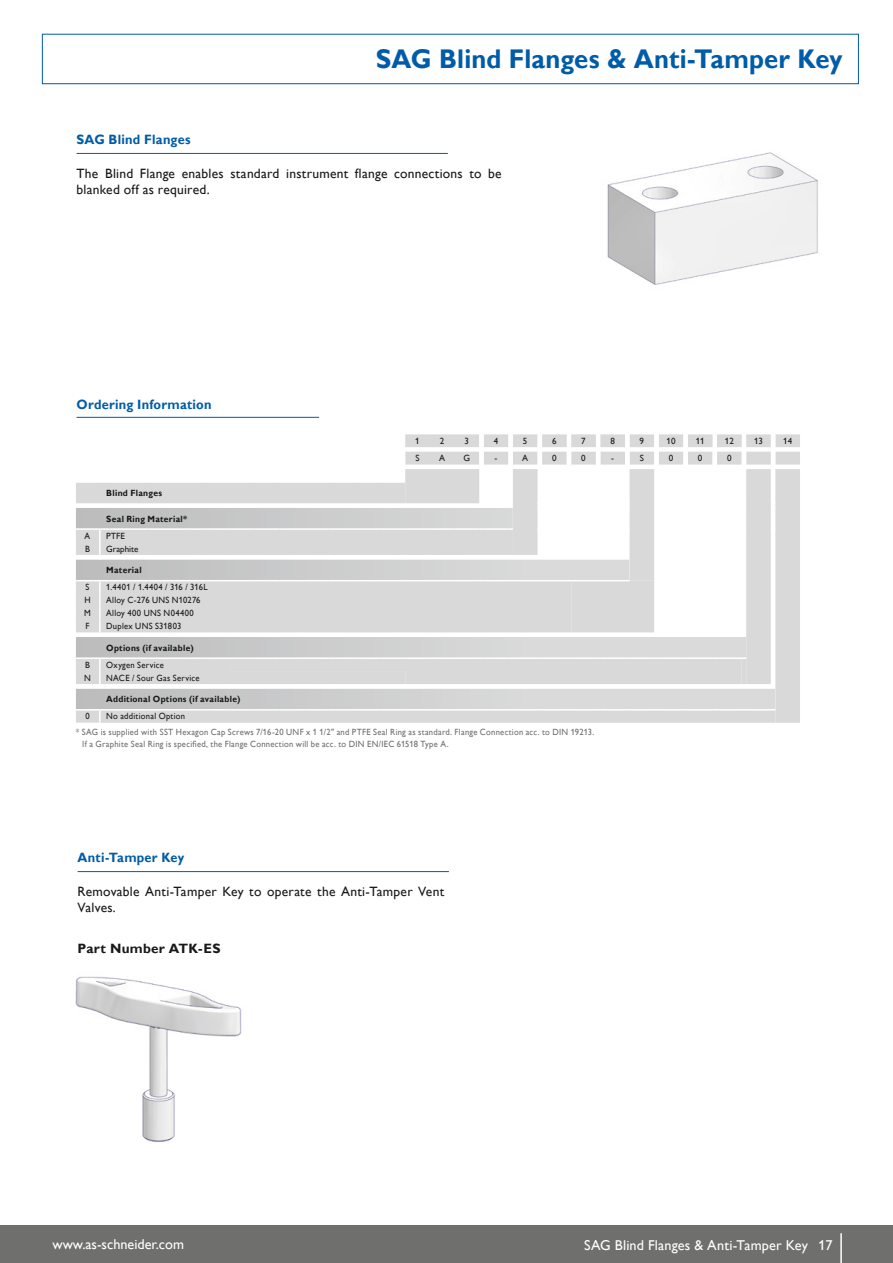
<style>
.page{position:relative;width:893px;height:1263px;background:#fff}
.page>*{position:absolute;margin:0;border:0;box-sizing:border-box;transform-origin:0 0}
.t1{font:700 27px "Gill Alt One";letter-spacing:.005em;color:#005ca9;scale:.95 1}
.t2{font:14.25px "Gill Alt One";letter-spacing:.005em;color:#fff}
.t3{font:13.5px/16.5px "Gill Alt One";letter-spacing:.02em;color:#1a1918}
.t4{font:700 13.5px "Gill Alt One";letter-spacing:.02em;color:#005ca9;scale:.95 1}
.t5{font:700 13.5px "Gill Alt One";letter-spacing:.02em;color:#1a1918}
.t6{font:9px/12px "Gill Alt One";letter-spacing:.03em;color:#6f6f6e;scale:.95 1}
.t7{font:9px "Gill Alt One";letter-spacing:.03em;color:#1a1918;scale:.95 1}
.t8{font:700 9px "Gill Alt One";letter-spacing:.035em;color:#1a1918;scale:.95 1}
.t9{font:9px "Gill Alt One";letter-spacing:.03em;color:#1a1918}
.t10{font:9px "Gill Alt One";letter-spacing:.05em;color:#1a1918;scale:.95 1}
.t11{font:9px "Gill Alt One";color:#1a1918}
</style>
<div class="page">
<div style="left:42px;top:34px;width:817px;height:50px;border:1px solid #005ca9"></div>
<div style="left:0;top:1225px;width:893px;height:38px;background:#6f6f6e"></div>
<hr style="left:840px;top:1233px;width:2px;height:30px;background:#fff">
<img style="left:607px;top:152px;width:211px;height:133px">
<hr style="left:77px;top:153px;width:371px;height:1px;background:#005ca9">
<hr style="left:77px;top:417px;width:242px;height:1px;background:#005ca9">
<svg style="left:746px;top:434px;width:54px;height:31px;fill:#d9d9da"></svg>
<svg style="left:76px;top:469px;width:724px;height:254px;fill:#d9d9da"></svg>
<svg style="left:76px;top:508px;width:699px;height:201px;fill:#d9d9da"></svg>
<svg style="left:76px;top:434px;width:670px;height:49px"></svg>
<hr style="left:205px;top:481px;width:25px;height:2px;background:#fff">
<hr style="left:230px;top:481px;width:25px;height:2px;background:#fff">
<hr style="left:255px;top:481px;width:24px;height:2px;background:#fff">
<hr style="left:279px;top:481px;width:25px;height:2px;background:#fff">
<hr style="left:304px;top:481px;width:25px;height:2px;background:#fff">
<hr style="left:329px;top:481px;width:25px;height:2px;background:#fff">
<hr style="left:354px;top:481px;width:26px;height:2px;background:#fff">
<hr style="left:380px;top:481px;width:25px;height:2px;background:#fff">
<hr style="left:74px;top:481px;width:26px;height:2px;background:#fff">
<hr style="left:600px;top:528px;width:25px;height:2px;background:#fff">
<svg style="left:76px;top:709px;width:33px;height:14px"></svg>
<hr style="left:109px;top:709px;width:39px;height:1px;background:#fff">
<hr style="left:148px;top:709px;width:38px;height:1px;background:#fff">
<svg style="left:186px;top:709px;width:589px;height:1px"></svg>
<hr style="left:74px;top:657px;width:26px;height:2px;background:#fff">
<svg style="left:99px;top:657px;width:10px;height:31px"></svg>
<hr style="left:109px;top:657px;width:39px;height:2px;background:#fff">
<hr style="left:148px;top:657px;width:38px;height:2px;background:#fff">
<svg style="left:186px;top:657px;width:19px;height:2px"></svg>
<hr style="left:205px;top:657px;width:25px;height:2px;background:#fff">
<hr style="left:230px;top:657px;width:25px;height:2px;background:#fff">
<hr style="left:255px;top:657px;width:24px;height:2px;background:#fff">
<hr style="left:279px;top:657px;width:25px;height:2px;background:#fff">
<hr style="left:304px;top:657px;width:25px;height:2px;background:#fff">
<hr style="left:329px;top:657px;width:25px;height:2px;background:#fff">
<hr style="left:354px;top:657px;width:26px;height:2px;background:#fff">
<hr style="left:380px;top:657px;width:25px;height:2px;background:#fff">
<hr style="left:405px;top:657px;width:25px;height:2px;background:#fff">
<hr style="left:430px;top:657px;width:25px;height:2px;background:#fff">
<hr style="left:455px;top:657px;width:24px;height:2px;background:#fff">
<hr style="left:484px;top:657px;width:24px;height:2px;background:#fff">
<hr style="left:513px;top:657px;width:25px;height:2px;background:#fff">
<hr style="left:542px;top:657px;width:25px;height:2px;background:#fff">
<hr style="left:571px;top:657px;width:25px;height:2px;background:#fff">
<hr style="left:600px;top:657px;width:25px;height:2px;background:#fff">
<hr style="left:630px;top:657px;width:24px;height:2px;background:#fff">
<hr style="left:659px;top:657px;width:24px;height:2px;background:#fff">
<hr style="left:688px;top:657px;width:24px;height:2px;background:#fff">
<hr style="left:717px;top:657px;width:25px;height:2px;background:#fff">
<hr style="left:484px;top:502px;width:24px;height:2px;background:#fff">
<svg style="left:538px;top:502px;width:4px;height:6px"></svg>
<svg style="left:567px;top:502px;width:4px;height:6px"></svg>
<svg style="left:596px;top:502px;width:34px;height:6px"></svg>
<svg style="left:654px;top:502px;width:5px;height:6px"></svg>
<svg style="left:683px;top:502px;width:5px;height:6px"></svg>
<svg style="left:712px;top:502px;width:5px;height:6px"></svg>
<svg style="left:742px;top:502px;width:4px;height:6px"></svg>
<svg style="left:771px;top:502px;width:4px;height:6px"></svg>
<hr style="left:74px;top:528px;width:26px;height:2px;background:#fff">
<svg style="left:99px;top:528px;width:10px;height:31px"></svg>
<hr style="left:109px;top:528px;width:39px;height:2px;background:#fff">
<hr style="left:148px;top:528px;width:38px;height:2px;background:#fff">
<svg style="left:186px;top:528px;width:19px;height:2px"></svg>
<hr style="left:205px;top:528px;width:25px;height:2px;background:#fff">
<hr style="left:230px;top:528px;width:25px;height:2px;background:#fff">
<hr style="left:255px;top:528px;width:24px;height:2px;background:#fff">
<hr style="left:279px;top:528px;width:25px;height:2px;background:#fff">
<hr style="left:304px;top:528px;width:25px;height:2px;background:#fff">
<hr style="left:329px;top:528px;width:25px;height:2px;background:#fff">
<hr style="left:354px;top:528px;width:26px;height:2px;background:#fff">
<hr style="left:380px;top:528px;width:25px;height:2px;background:#fff">
<hr style="left:405px;top:528px;width:25px;height:2px;background:#fff">
<hr style="left:430px;top:528px;width:25px;height:2px;background:#fff">
<hr style="left:455px;top:528px;width:24px;height:2px;background:#fff">
<hr style="left:484px;top:528px;width:24px;height:2px;background:#fff">
<svg style="left:76px;top:580px;width:33px;height:57px;background:#dededf"></svg>
<hr style="left:109px;top:580px;width:39px;height:1px;background:#fff">
<hr style="left:148px;top:580px;width:38px;height:1px;background:#fff">
<svg style="left:186px;top:580px;width:444px;height:1px"></svg>
<hr style="left:78px;top:871px;width:371px;height:1px;background:#005ca9">
<img style="left:75px;top:976px;width:167px;height:166px">
<h1 class="t1" style="left:376px;top:47px;width:493px">SAG Blind Flanges &amp; Anti-Tamper Key</h1>
<h3 class="t4" style="left:77px;top:134px;width:122px">SAG Blind Flanges</h3>
<h3 class="t3" style="left:77px;top:165px;width:427px">The Blind Flange enables standard instrument flange connections to be blanked off as required.</h3>
<h3 class="t4" style="left:77px;top:399px;width:144px">Ordering Information</h3>
<p class="t8" style="left:106px;top:489px;width:60px">Blind Flanges</p>
<p class="t8" style="left:106px;top:515px;width:87px">Seal Ring Material*</p>
<p class="t9" style="left:415px;top:437px;width:6px">1</p>
<p class="t9" style="left:440px;top:437px;width:6px">2</p>
<p class="t9" style="left:465px;top:437px;width:6px">3</p>
<p class="t9" style="left:494px;top:437px;width:6px">4</p>
<p class="t9" style="left:523px;top:437px;width:6px">5</p>
<p class="t9" style="left:552px;top:437px;width:6px">6</p>
<p class="t9" style="left:581px;top:437px;width:6px">7</p>
<p class="t9" style="left:610px;top:437px;width:6px">8</p>
<p class="t9" style="left:640px;top:437px;width:6px">9</p>
<p class="t9" style="left:666px;top:437px;width:10px">10</p>
<p class="t9" style="left:696px;top:437px;width:10px">11</p>
<p class="t9" style="left:725px;top:437px;width:10px">12</p>
<p class="t9" style="left:754px;top:437px;width:10px">13</p>
<p class="t9" style="left:783px;top:437px;width:10px">14</p>
<p class="t9" style="left:415px;top:454px;width:6px">S</p>
<p class="t9" style="left:439px;top:454px;width:8px">A</p>
<p class="t9" style="left:464px;top:454px;width:8px">G</p>
<p class="t9" style="left:495px;top:454px;width:4px">-</p>
<p class="t9" style="left:522px;top:454px;width:8px">A</p>
<p class="t9" style="left:552px;top:454px;width:6px">0</p>
<p class="t9" style="left:581px;top:454px;width:6px">0</p>
<p class="t9" style="left:611px;top:454px;width:4px">-</p>
<p class="t9" style="left:640px;top:454px;width:6px">S</p>
<p class="t9" style="left:669px;top:454px;width:6px">0</p>
<p class="t9" style="left:698px;top:454px;width:6px">0</p>
<p class="t9" style="left:727px;top:454px;width:6px">0</p>
<p class="t7" style="left:85px;top:532px;width:8px">A</p>
<p class="t9" style="left:106px;top:530px;width:20px">PTFE</p>
<p class="t7" style="left:85px;top:545px;width:7px">B</p>
<p class="t11" style="left:106px;top:545px;width:34px">Graphite</p>
<p class="t8" style="left:106px;top:566px;width:39px">Material</p>
<p class="t7" style="left:86px;top:583px;width:6px">S</p>
<p class="t7" style="left:106px;top:582px;width:108px">1.4401 / 1.4404 / 316 / 316L</p>
<p class="t7" style="left:84px;top:595px;width:8px">H</p>
<p class="t7" style="left:106px;top:596px;width:101px">Alloy C-276 UNS N10276</p>
<p class="t7" style="left:84px;top:609px;width:9px">M</p>
<p class="t10" style="left:106px;top:609px;width:94px">Alloy 400 UNS N04400</p>
<p class="t7" style="left:85px;top:621px;width:6px">F</p>
<p class="t7" style="left:106px;top:621px;width:81px">Duplex UNS S31803</p>
<p class="t8" style="left:106px;top:644px;width:94px">Options (if available)</p>
<p class="t7" style="left:85px;top:661px;width:7px">B</p>
<p class="t7" style="left:106px;top:661px;width:62px">Oxygen Service</p>
<p class="t7" style="left:84px;top:674px;width:9px">N</p>
<p class="t7" style="left:106px;top:672px;width:100px">NACE / Sour Gas Service</p>
<p class="t8" style="left:106px;top:695px;width:143px">Additional Options (if available)</p>
<p class="t7" style="left:85px;top:713px;width:6px">0</p>
<p class="t7" style="left:106px;top:713px;width:85px">No additional Option</p>
<p class="t6" style="left:82px;top:726px;width:540px;text-indent:-6px">* SAG is supplied with SST Hexagon Cap Screws 7/16-20 UNF x 1 1/2" and PTFE Seal Ring as standard. Flange Connection acc. to DIN 19213.<br>If a Graphite Seal Ring is specified, the Flange Connection will be acc. to DIN EN/IEC 61518 Type A.</p>
<h3 class="t4" style="left:78px;top:852px;width:114px">Anti-Tamper Key</h3>
<h3 class="t3" style="left:78px;top:883px;width:368px">Removable Anti-Tamper Key to operate the Anti-Tamper Vent<br>Valves.</h3>
<h3 class="t5" style="left:77px;top:943px;width:145px">Part Number ATK-ES</h3>
<h2 class="t2" style="left:52px;top:1238px;width:133px">www.as-schneider.com</h2>
<h2 class="t2" style="left:818px;top:1239px;width:16px">17</h2>
<h2 class="t2" style="left:584px;top:1237px;width:225px">SAG Blind Flanges &amp; Anti-Tamper Key</h2>
</div>
